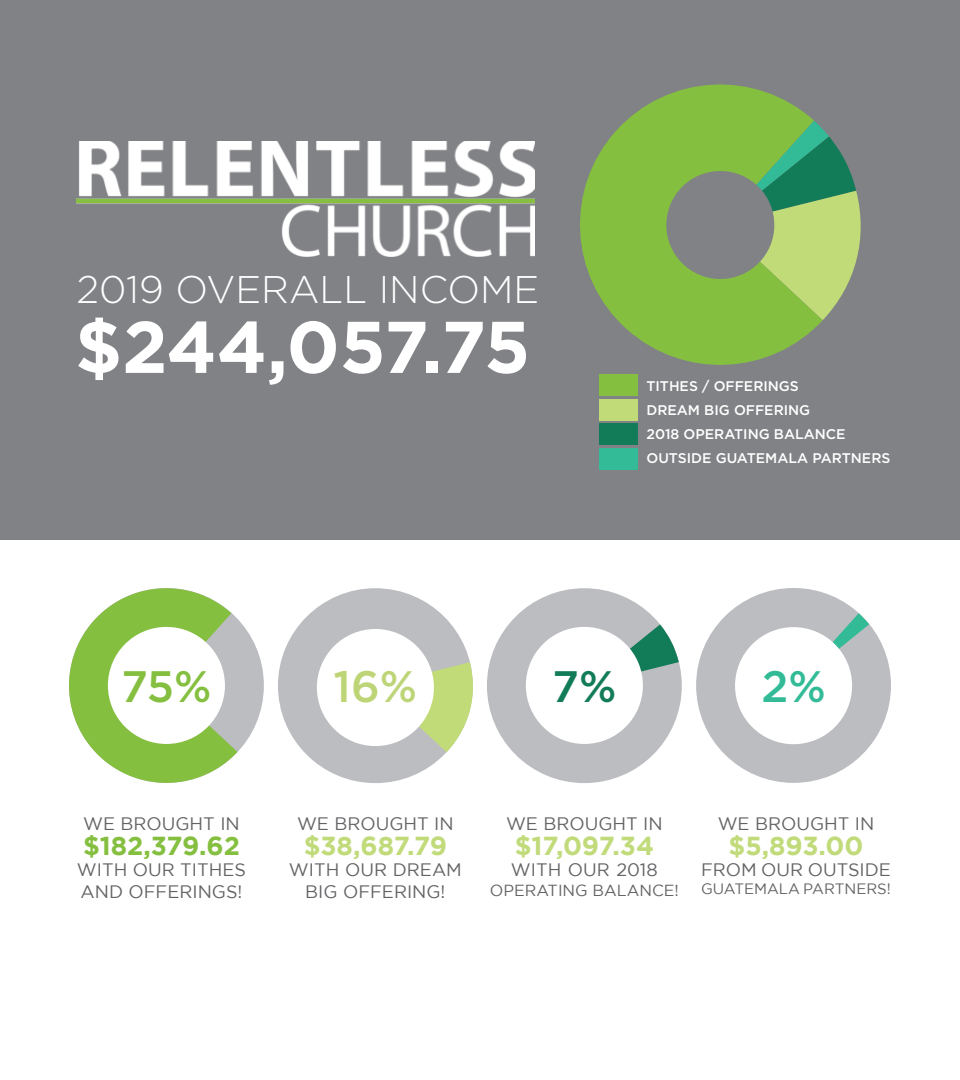
<style>
.page{position:relative;width:960px;height:1080px;background:#fff}
.page>*{position:absolute;margin:0;border:0;box-sizing:border-box;transform-origin:0 0}
.t1{font:700 73px "Gotham";letter-spacing:-.015em;color:#fff}
.t2{font:500 44px "Gotham";color:#85bf40}
.t3{font:500 44px "Gotham";color:#bdd576}
.t4{font:500 44px "Gotham";color:#127b58}
.t5{font:500 44px "Gotham";color:#33bb97}
.t6{font:300 38.5px "Gotham";color:#fff}
.t7{font:700 26px "Gotham";color:#c1db7a}
.t8{font:700 26px "Gotham";color:#85bf40}
.t9{font:18px/21.6px "Gotham";color:#636366}
.t10{font:16px "Gotham";color:#636366}
.t11{font:15px "Gotham";color:#636366}
.t12{font:500 14px/24px "Gotham";color:#fff}
</style>
<div class="page">
<div style="left:0;top:0;width:960px;height:540px;background:#808285"></div>
<div style="left:599px;top:448px;width:39px;height:21px;background:#33bb97"></div>
<div style="left:599px;top:424px;width:39px;height:21px;background:#127b58"></div>
<div style="left:599px;top:399px;width:39px;height:21px;background:#c1db78"></div>
<div style="left:599px;top:375px;width:39px;height:21px;background:#85bf40"></div>
<svg style="left:823px;top:130px;width:38px;height:190px"></svg>
<svg style="left:580px;top:84px;width:243px;height:291px;fill:#85bf40"></svg>
<img style="left:76px;top:141px;width:459px;height:116px">
<div style="left:69px;top:588px;width:195px;height:195px;background:#bcbdc0;border-radius:50%"></div>
<div style="left:278px;top:588px;width:195px;height:195px;background:#bcbdc0;border-radius:50%"></div>
<div style="left:487px;top:588px;width:195px;height:195px;background:#bcbdc0;border-radius:50%"></div>
<div style="left:666px;top:171px;width:108px;height:108px;background:#808285;border-radius:50%"></div>
<div style="left:696px;top:588px;width:195px;height:195px;background:#bcbdc0;border-radius:50%"></div>
<svg style="left:69px;top:588px;width:169px;height:195px"></svg>
<div style="left:108px;top:627px;width:117px;height:117px;background:#fff;border-radius:50%"></div>
<svg style="left:383px;top:662px;width:90px;height:90px"></svg>
<svg style="left:592px;top:624px;width:87px;height:54px"></svg>
<svg style="left:801px;top:613px;width:68px;height:65px"></svg>
<div style="left:317px;top:629px;width:117px;height:117px;background:#fff;border-radius:50%"></div>
<div style="left:526px;top:627px;width:117px;height:117px;background:#fff;border-radius:50%"></div>
<div style="left:735px;top:627px;width:117px;height:117px;background:#fff;border-radius:50%"></div>
<h3 class="t6" style="left:76px;top:273px;width:464px">2019 OVERALL INCOME</h3>
<h1 class="t1" style="left:75px;top:315px;width:457px">$244,057.75</h1>
<p class="t12" style="left:646px;top:375px;width:154px">TITHES / OFFERINGS</p>
<p class="t12" style="left:646px;top:399px;width:246px">DREAM BIG OFFERING<br>2018 OPERATING BALANCE<br>OUTSIDE GUATEMALA PARTNERS</p>
<h2 class="t2" style="left:121px;top:667px;width:92px">75%</h2>
<h2 class="t3" style="left:334px;top:667px;width:85px">16%</h2>
<h2 class="t4" style="left:552px;top:667px;width:66px">7%</h2>
<h2 class="t5" style="left:761px;top:667px;width:66px">2%</h2>
<p class="t9" style="left:83px;top:813px;width:158px">WE BROUGHT IN</p>
<h3 class="t8" style="left:83px;top:834px;width:158px">$182,379.62</h3>
<p class="t9" style="left:77px;top:860px;width:171px">WITH OUR TITHES<br>AND OFFERINGS!</p>
<p class="t9" style="left:297px;top:813px;width:158px">WE BROUGHT IN</p>
<h3 class="t7" style="left:304px;top:834px;width:145px">$38,687.79</h3>
<p class="t9" style="left:289px;top:860px;width:174px;text-align:center">WITH OUR DREAM<br>BIG OFFERING!</p>
<p class="t9" style="left:506px;top:813px;width:158px">WE BROUGHT IN</p>
<h3 class="t7" style="left:515px;top:834px;width:141px">$17,097.34</h3>
<p class="t9" style="left:511px;top:860px;width:148px">WITH OUR 2018</p>
<p class="t10" style="left:490px;top:883px;width:191px">OPERATING BALANCE!</p>
<p class="t9" style="left:718px;top:813px;width:158px">WE BROUGHT IN</p>
<h3 class="t7" style="left:729px;top:834px;width:136px">$5,893.00</h3>
<p class="t9" style="left:701px;top:860px;width:191px">FROM OUR OUTSIDE</p>
<p class="t11" style="left:701px;top:882px;width:191px">GUATEMALA PARTNERS!</p>
</div>
